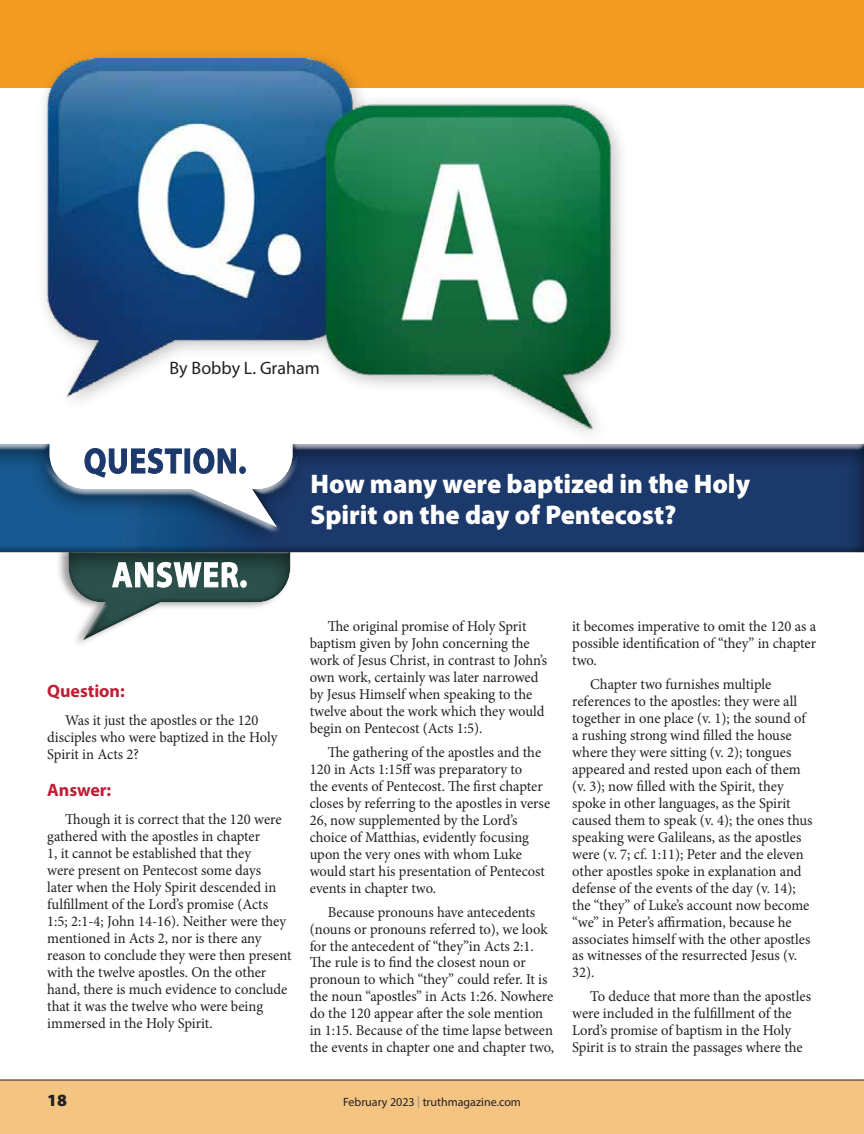
<style>
.page{position:relative;width:864px;height:1134px;background:#fff}
.page>*{position:absolute;margin:0;border:0;box-sizing:border-box;transform-origin:0 0}
.t1{font:900 27px/31.5px "Myriad Pro";color:#fff}
.t2{font:700 18px "Myriad Pro";letter-spacing:-.005em;color:#be1e35}
.t3{font:18px "Myriad Pro";color:#231f20}
.t4{font:900 17.25px "Myriad Pro";color:#231f20}
.t5{font:15px/17px "Minion Pro";letter-spacing:-.005em;color:#231f20}
.t6{font:12px "Myriad Pro";color:#231f20}
.s1{color:#8a8c8f}
</style>
<div class="page">
<div style="left:55px;top:540px;width:249px;height:103px;background:#231f20;opacity:.56"></div>
<div style="left:65px;top:552px;width:229px;height:91px;background:#231f20;opacity:.26"></div>
<div style="left:0;top:0;width:864px;height:88px;background:#f49c21"></div>
<div style="left:0;top:1080px;width:864px;height:54px;background:#f4c483"></div>
<div style="left:36px;top:46px;width:594px;height:401px;background:#231f20;opacity:.29"></div>
<img style="left:36px;top:59px;width:594px;height:373px">
<svg style="left:69px;top:555px;width:221px;height:85px"></svg>
<div style="left:0;top:436px;width:864px;height:113px;background:#fff;opacity:.78"></div>
<div style="left:0;top:446px;width:864px;height:109px;background:#231f20;opacity:.26"></div>
<svg style="left:84px;top:448px;width:162px;height:30px"></svg>
<p class="t3" style="left:170px;top:357px;width:152px">By Bobby L. Graham</p>
<h1 class="t1" style="left:310px;top:467px;width:441px">How many were baptized in the Holy<br>Spirit on the day of Pentecost?</h1>
<p class="t2" style="left:47px;top:679px;width:79px">Question:</p>
<p class="t5" style="left:47px;top:712px;width:232px;text-indent:18px">Was it just the apostles or the 120 disciples who were baptized in the Holy<br>Spirit in Acts 2?</p>
<p class="t2" style="left:47px;top:778px;width:66px">Answer:</p>
<p class="t5" style="left:47px;top:811px;width:246px;text-indent:18px">Though it is correct that the 120 were gathered with the apostles in chapter<br>1, it cannot be established that they<br>were present on Pentecost some days<br>later when the Holy Spirit descended in fulfillment of the Lord’s promise (Acts 1:5; 2:1-4; John 14-16). Neither were they mentioned in Acts 2, nor is there any reason to conclude they were then present with the twelve apostles. On the other hand, there is much evidence to conclude that it was the twelve who were being immersed in the Holy Spirit.</p>
<p class="t5" style="left:310px;top:618px;width:239px;text-indent:18px">The original promise of Holy Sprit baptism given by John concerning the work of Jesus Christ, in contrast to John’s own work, certainly was later narrowed by Jesus Himself when speaking to the twelve about the work which they would begin on Pentecost (Acts 1:5).</p>
<p class="t5" style="left:310px;top:744px;width:242px;text-indent:18px">The gathering of the apostles and the 120 in Acts 1:15ff was preparatory to<br>the events of Pentecost. The first chapter closes by referring to the apostles in verse 26, now supplemented by the Lord’s choice of Matthias, evidently focusing upon the very ones with whom Luke would start his presentation of Pentecost events in chapter two.</p>
<p class="t5" style="left:310px;top:903px;width:246px;text-indent:18px">Because pronouns have antecedents (nouns or pronouns referred to), we look for the antecedent of “they”in Acts 2:1.<br>The rule is to find the closest noun or pronoun to which “they” could refer. It is the noun “apostles” in Acts 1:26. Nowhere do the 120 appear after the sole mention in 1:15. Because of the time lapse between the events in chapter one and chapter two,</p>
<p class="t5" style="left:572px;top:618px;width:245px;text-align:justify">it becomes imperative to omit the 120 as a possible identification of “they” in chapter two.</p>
<p class="t5" style="left:572px;top:676px;width:242px;text-indent:18px">Chapter two furnishes multiple references to the apostles: they were all together in one place (v. 1); the sound of a rushing strong wind filled the house where they were sitting (v. 2); tongues appeared and rested upon each of them (v. 3); now filled with the Spirit, they spoke in other languages, as the Spirit caused them to speak (v. 4); the ones thus speaking were Galileans, as the apostles were (v. 7; cf. 1:11); Peter and the eleven other apostles spoke in explanation and defense of the events of the day (v. 14); the “they” of Luke’s account now become “we” in Peter’s affirmation, because he associates himself with the other apostles as witnesses of the resurrected Jesus (v.<br>32).</p>
<p class="t5" style="left:572px;top:988px;width:240px;text-indent:18px">To deduce that more than the apostles were included in the fulfillment of the Lord’s promise of baptism in the Holy Spirit is to strain the passages where the</p>
<p class="t4" style="left:47px;top:1089px;width:21px">18</p>
<p class="t6" style="left:343px;top:1095px;width:179px">February 2023 <span class="s1">|</span> truthmagazine.com</p>
</div>
